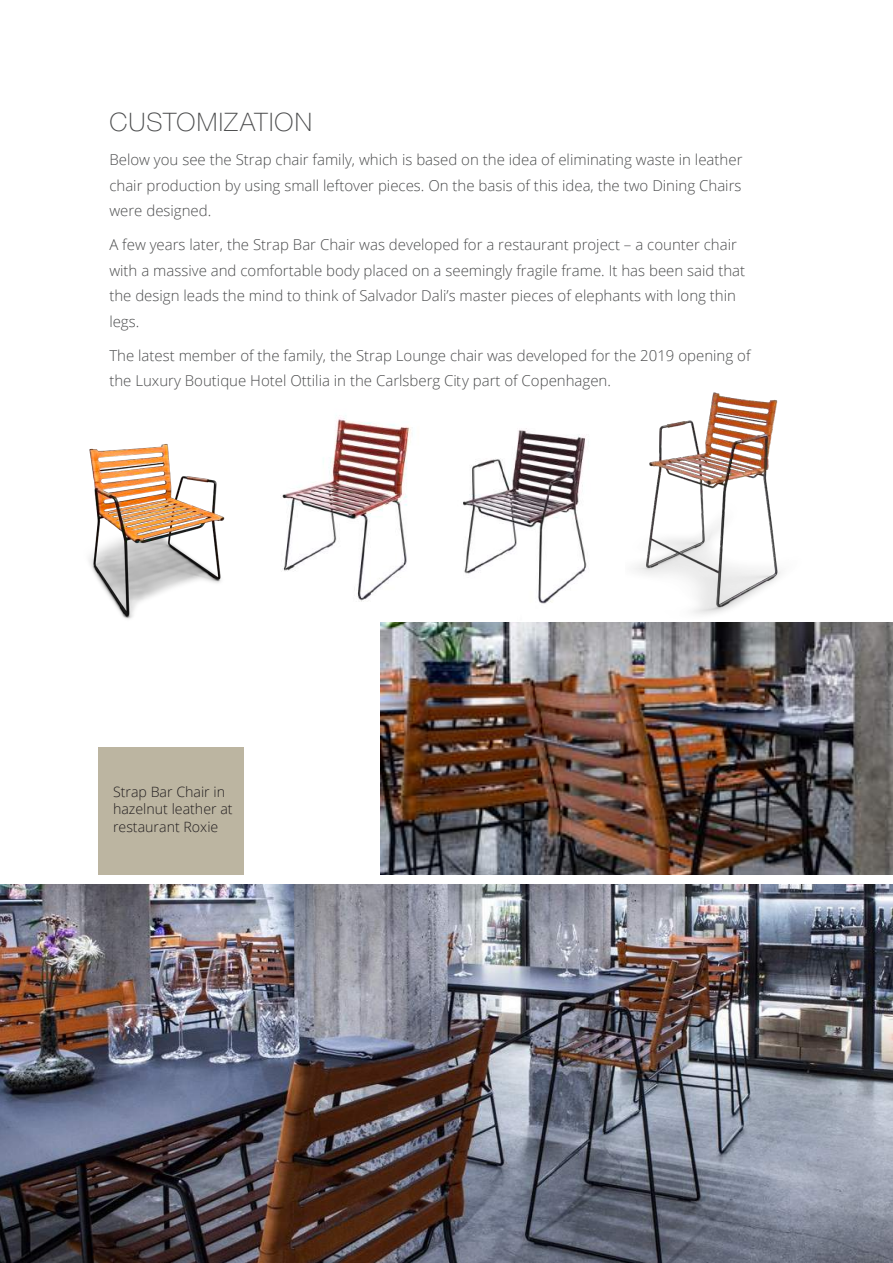
<style>
.page{position:relative;width:893px;height:1263px;background:#fff}
.page>*{position:absolute;margin:0;border:0;box-sizing:border-box;transform-origin:0 0}
.t1{font:100 25.5px "Helvetica Neue LT Std";letter-spacing:.05em;color:#4b4c4d}
.t2{font:300 15px/25.5px "Open Sans";color:#4b4c4d}
.t3{font:300 14.25px/17.7px "Open Sans";color:#231f20}
</style>
<div class="page">
<img style="left:0;top:884px;width:893px;height:379px">
<img style="left:89px;top:444px;width:136px;height:175px">
<img style="left:282px;top:415px;width:129px;height:187px">
<img style="left:457px;top:428px;width:136px;height:195px">
<img style="left:381px;top:623px;width:512px;height:252px">
<img style="left:625px;top:392px;width:196px;height:239px">
<div style="left:98px;top:747px;width:146px;height:136px;background:#bcb5a1"></div>
<div style="left:0;top:875px;width:893px;height:8px;background:#fff"></div>
<h1 class="t1" style="left:109px;top:107px;width:204px">CUSTOMIZATION</h1>
<p class="t2" style="left:109px;top:146px;width:635px;text-align:justify">Below you see the Strap chair family, which is based on the idea of eliminating waste in leather chair production by using small leftover pieces. On the basis of this idea, the two Dining Chairs were designed.</p>
<p class="t2" style="left:109px;top:231px;width:637px">A few years later, the Strap Bar Chair was developed for a restaurant project – a counter chair with a massive and comfortable body placed on a seemingly fragile frame. It has been said that the design leads the mind to think of Salvador Dali’s master pieces of elephants with long thin legs.</p>
<p class="t2" style="left:109px;top:342px;width:643px">The latest member of the family, the Strap Lounge chair was developed for the 2019 opening of the Luxury Boutique Hotel Ottilia in the Carlsberg City part of Copenhagen.</p>
<p class="t3" style="left:113px;top:782px;width:121px">Strap Bar Chair in hazelnut leather at restaurant Roxie</p>
</div>
